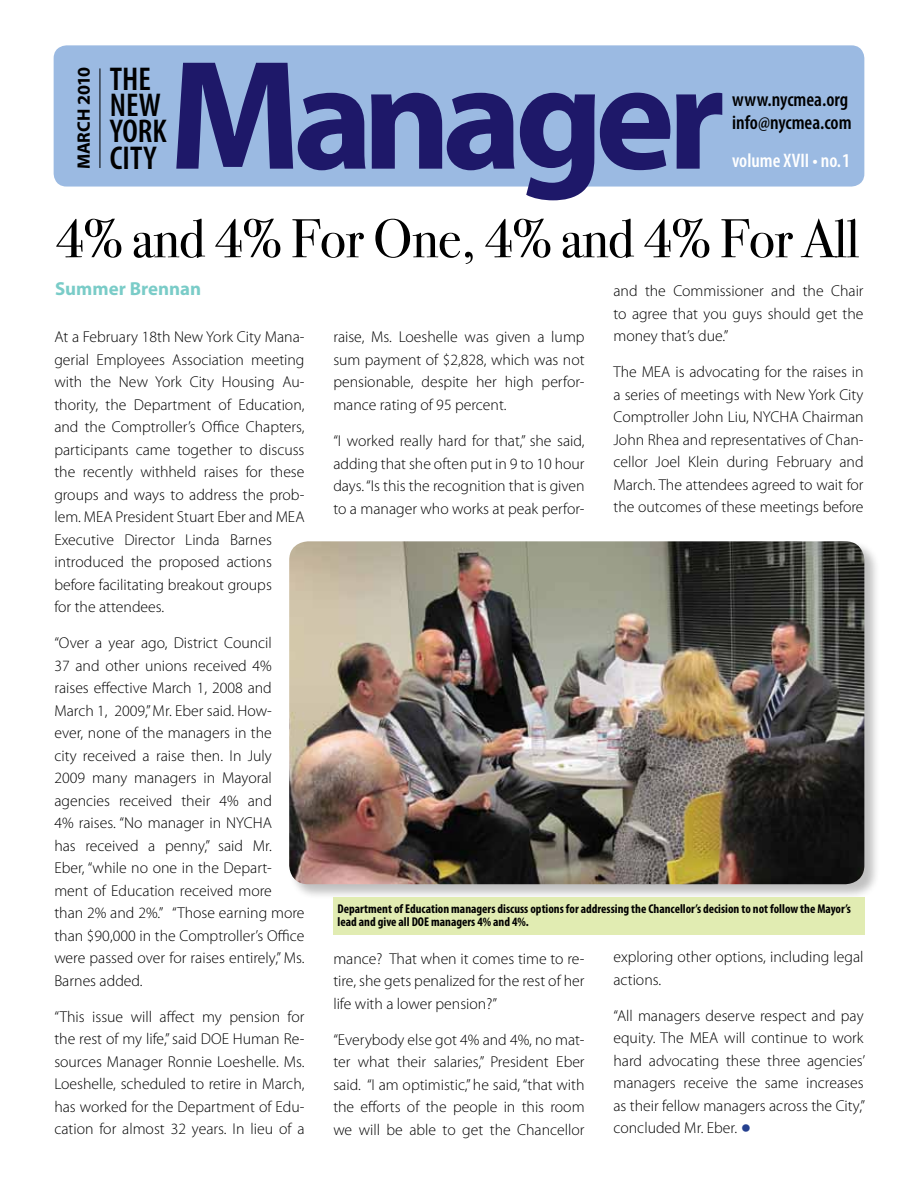
<style>
.page{position:relative;width:918px;height:1188px;background:#fff}
.page>*{position:absolute;margin:0;border:0;box-sizing:border-box;transform-origin:0 0}
.t1{font:700 151.8px "Myriad";letter-spacing:-.06em;color:#1e1869}
.t2{font:54.6px "Bodoni Svty Two ITCTT Book";letter-spacing:-.01em;color:#000}
.t3{font:300 42px "Myriad Pro";color:#25408f}
.t4{font:600 condensed 33px/26.4px "Myriad Pro";color:#000}
.t5{font:600 condensed 19.8px/23.7px "Myriad Pro";color:#000}
.t6{font:600 condensed 19.65px "Myriad Pro";color:#fff}
.t7{font:700 18.9px "Myriad Pro";color:#7accc8}
.t8{font:700 18px "Myriad Pro";letter-spacing:-.005em;color:#000}
.t9{font:300 15.75px/22.5px "Myriad Pro";color:#000;text-align:justify}
.t10{font:700 condensed 12.75px/13.5px "Myriad Pro";color:#000}
.s1{font-size:157.05px}
</style>
<div class="page">
<div style="left:54px;top:45px;width:810px;height:142px;background:#9bbae2;border-radius:13px"></div>
<hr style="left:100px;top:68px;width:1px;height:100px;background:#000">
<div style="left:288px;top:541px;width:592px;height:359px;background:#000;opacity:.25"></div>
<img style="left:289px;top:541px;width:575px;height:343px">
<div style="left:333px;top:897px;width:531px;height:38px;background:#e1ecb2"></div>
<p class="t8" style="left:72px;top:169px;width:104px;rotate:-90deg">MARCH 2010</p>
<h3 class="t4" style="left:110px;top:66px;width:58px">THE<br>NEW<br>YORK</h3>
<h3 class="t4" style="left:110px;top:145px;width:48px">CITY</h3>
<h1 class="t1" style="left:168px;top:39px;width:558px"><span class="s1">M</span>anager</h1>
<p class="t5" style="left:732px;top:88px;width:121px">www.nycmea.org info@nycmea.com</p>
<p class="t6" style="left:732px;top:150px;width:120px">volume XVII • no. 1</p>
<h2 class="t2" style="left:55px;top:194px;width:806px">4% and 4% For One, 4% and 4% For All</h2>
<p class="t7" style="left:55px;top:276px;width:148px">Summer Brennan</p>
<p class="t9" style="left:54px;top:326px;width:252px;text-align:left">At a February 18th New York City Mana&shy;gerial Employees Association meeting with the New York City Housing Au&shy;thority, the Department of Education, and the Comptroller’s Office Chapters, participants came together to discuss the recently withheld raises for these groups and ways to address the prob&shy;lem. MEA President Stuart Eber and MEA Executive Director Linda Barnes introduced the proposed actions before facilitating breakout groups<br>for the attendees.</p>
<p class="t9" style="left:54px;top:632px;width:252px;text-align:left">“Over a year ago, District Council<br>37 and other unions received 4% raises effective March 1, 2008 and<br>March 1, 2009,” Mr. Eber said. How&shy;ever, none of the managers in the<br>city received a raise then. In July<br>2009 many managers in Mayoral agencies received their 4% and<br>4% raises. “No manager in NYCHA<br>has received a penny,” said Mr.<br>Eber, “while no one in the Depart&shy;ment of Education received more than 2% and 2%.” “Those earning more than $90,000 in the Comptroller’s Office were passed over for raises entirely,” Ms.<br>Barnes added.</p>
<p class="t9" style="left:54px;top:1006px;width:252px">“This issue will affect my pension for the rest of my life,” said DOE Human Re&shy;sources Manager Ronnie Loeshelle. Ms.<br>Loeshelle, scheduled to retire in March, has worked for the Department of Edu&shy;cation for almost 32 years. In lieu of a</p>
<p class="t9" style="left:333px;top:326px;width:253px">raise, Ms. Loeshelle was given a lump sum payment of $2,828, which was not pensionable, despite her high perfor&shy;mance rating of 95 percent.</p>
<p class="t9" style="left:333px;top:430px;width:253px">“I worked really hard for that,” she said, adding that she often put in 9 to 10 hour days. “Is this the recognition that is given to a manager who works at peak perfor-</p>
<p class="t9" style="left:613px;top:280px;width:252px">and the Commissioner and the Chair to agree that you guys should get the money that’s due.”</p>
<p class="t9" style="left:613px;top:361px;width:252px">The MEA is advocating for the raises in a series of meetings with New York City Comptroller John Liu, NYCHA Chairman John Rhea and representatives of Chan&shy;cellor Joel Klein during February and March. The attendees agreed to wait for the outcomes of these meetings before</p>
<p class="t10" style="left:338px;top:902px;width:515px">Department of Education managers discuss options for addressing the Chancellor’s decision to not follow the Mayor’s lead and give all DOE managers 4% and 4%.</p>
<p class="t9" style="left:333px;top:947px;width:253px">mance? That when it comes time to re&shy;tire, she gets penalized for the rest of her life with a lower pension?”</p>
<p class="t9" style="left:333px;top:1028px;width:253px">“Everybody else got 4% and 4%, no mat&shy;ter what their salaries,” President Eber said. “I am optimistic,” he said, “that with the efforts of the people in this room we will be able to get the Chancellor</p>
<p class="t9" style="left:613px;top:946px;width:252px">exploring other options, including legal actions.</p>
<p class="t9" style="left:613px;top:1005px;width:253px">“All managers deserve respect and pay equity. The MEA will continue to work hard advocating these three agencies’ managers receive the same increases as their fellow managers across the City,” concluded Mr. Eber.</p>
<h3 class="t3" style="left:741px;top:1102px;width:12px">•</h3>
</div>
